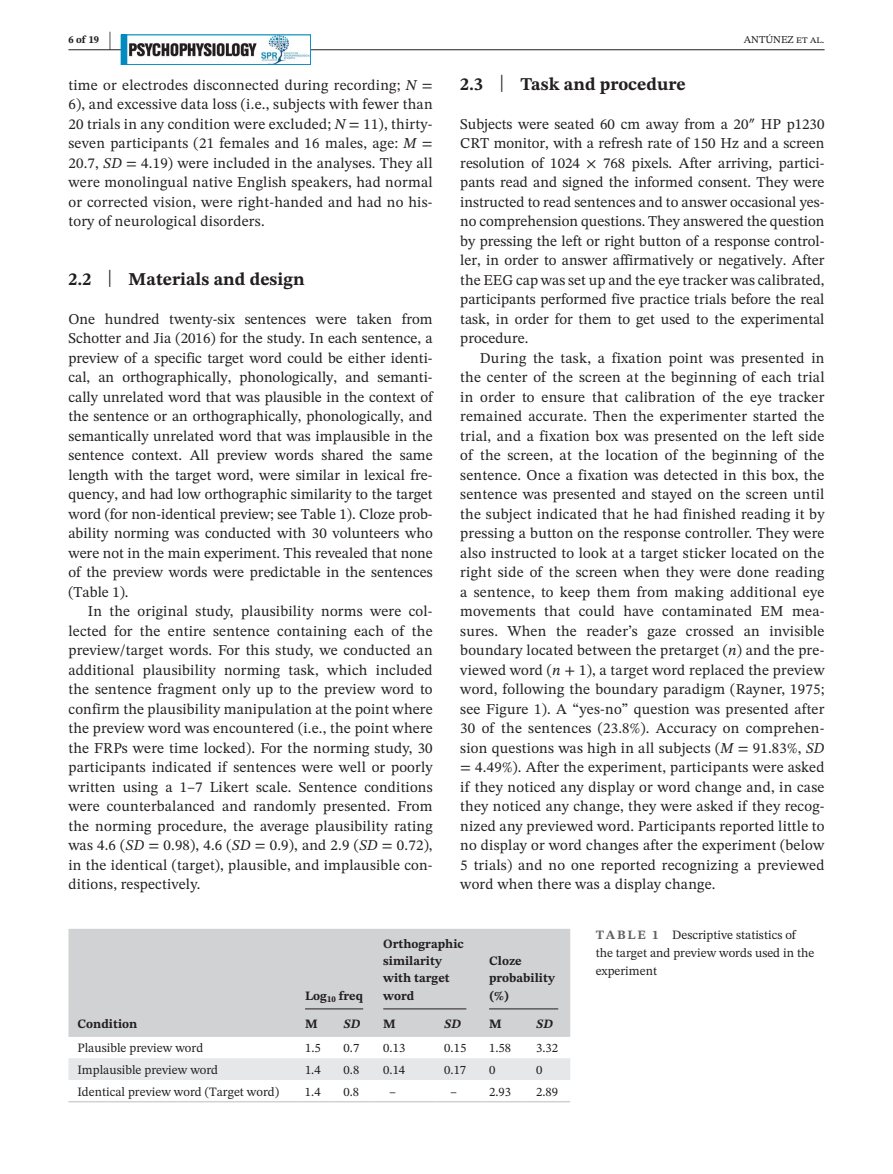
<style>
.page{position:relative;width:893px;height:1174px;background:#fff}
.page>*{position:absolute;margin:0;border:0;box-sizing:border-box;transform-origin:0 0}
.t1{font:700 18px "STIX Two Text";color:#231f20}
.t2{font:15px/19.5px "STIX Two Text";letter-spacing:.01em;color:#231f20;text-align:justify}
.t3{font:12.75px/18px "STIX Two Text";color:#231f20}
.t4{font:700 12.75px/17.2px "STIX Two Text";color:#231f20}
.t5{font:italic 700 12.75px "STIX Two Text";color:#231f20}
.t6{font:10.5px "STIX Two Text";color:#231f20}
.t7{font:700 10.5px "STIX Two Text";color:#231f20}
.s1{font-size:21px}
.s2{font-style:italic}
.s3{font-weight:400;font-size:23.7px}
.s4{font-weight:700;color:#636366}
</style>
<div class="page">
<hr style="left:68px;top:49px;width:756px;height:1px;background:#231f20">
<img style="left:123px;top:37px;width:186px;height:26px">
<div style="left:121px;top:35px;width:190px;height:30px;border:1px solid #028bc1"></div>
<div style="left:68px;top:929px;width:502px;height:108px;background:#d1d2d4"></div>
<div style="left:68px;top:1058px;width:502px;height:22px;background:#e6e7e9"></div>
<hr style="left:68px;top:1101px;width:228px;height:1px;background:#d1d2d4">
<hr style="left:296px;top:1101px;width:39px;height:1px;background:#d1d2d4">
<hr style="left:335px;top:1101px;width:39px;height:1px;background:#d1d2d4">
<hr style="left:374px;top:1101px;width:61px;height:1px;background:#d1d2d4">
<hr style="left:435px;top:1101px;width:45px;height:1px;background:#d1d2d4">
<hr style="left:480px;top:1101px;width:47px;height:1px;background:#d1d2d4">
<hr style="left:527px;top:1101px;width:43px;height:1px;background:#d1d2d4">
<hr style="left:305px;top:1008px;width:58px;height:1px;background:#231f20">
<hr style="left:383px;top:1008px;width:83px;height:1px;background:#231f20">
<hr style="left:489px;top:1008px;width:69px;height:1px;background:#231f20">
<p class="t7" style="left:68px;top:32px;width:44px">6 of 19 <span class="s1">|</span></p>
<p class="t6" style="left:744px;top:32px;width:82px">ANTÚNEZ et al.</p>
<p class="t2" style="left:68px;top:75px;width:366px">time or electrodes disconnected during recording; <span class="s2">N</span> = 6), and excessive data loss (i.e., subjects with fewer than 20 trials in any condition were excluded; <span class="s2">N</span> = 11), thirty&shy;seven participants (21 females and 16 males, age: <span class="s2">M</span> = 20.7, <span class="s2">SD</span> = 4.19) were included in the analyses. They all were monolingual native English speakers, had normal or corrected vision, were right-handed and had no his&shy;tory of neurological disorders.</p>
<p class="t1" style="left:460px;top:71px;width:227px">2.3 <span class="s3">|</span> Task and procedure</p>
<p class="t2" style="left:460px;top:114px;width:366px">Subjects were seated 60 cm away from a 20″ HP p1230<br>CRT monitor, with a refresh rate of 150 Hz and a screen resolution of 1024 × 768 pixels. After arriving, partici&shy;pants read and signed the informed consent. They were instructed to read sentences and to answer occasional yes&shy;no comprehension questions. They answered the question by pressing the left or right button of a response control&shy;ler, in order to answer affirmatively or negatively. After the EEG cap was set up and the eye tracker was calibrated, participants performed five practice trials before the real task, in order for them to get used to the experimental procedure.</p>
<p class="t2" style="left:460px;top:348px;width:366px;text-indent:20px">During the task, a fixation point was presented in the center of the screen at the beginning of each trial in order to ensure that calibration of the eye tracker remained accurate. Then the experimenter started the trial, and a fixation box was presented on the left side of the screen, at the location of the beginning of the sentence. Once a fixation was detected in this box, the sentence was presented and stayed on the screen until the subject indicated that he had finished reading it by pressing a button on the response controller. They were also instructed to look at a target sticker located on the right side of the screen when they were done reading a sentence, to keep them from making additional eye movements that could have contaminated EM mea&shy;sures. When the reader’s gaze crossed an invisible boundary located between the pretarget (<span class="s2">n</span>) and the pre&shy;viewed word (<span class="s2">n</span> + 1), a target word replaced the preview word, following the boundary paradigm (Rayner, 1975; see Figure 1). A “yes-no” question was presented after 30 of the sentences (23.8%). Accuracy on comprehen&shy;sion questions was high in all subjects (<span class="s2">M</span> = 91.83%, <span class="s2">SD </span>= 4.49%). After the experiment, participants were asked if they noticed any display or word change and, in case they noticed any change, they were asked if they recog&shy;nized any previewed word. Participants reported little to no display or word changes after the experiment (below 5 trials) and no one reported recognizing a previewed word when there was a display change.</p>
<p class="t1" style="left:68px;top:266px;width:238px">2.2 <span class="s3">|</span> Materials and design</p>
<p class="t2" style="left:68px;top:309px;width:366px">One hundred twenty-six sentences were taken from Schotter and Jia (2016) for the study. In each sentence, a preview of a specific target word could be either identi&shy;cal, an orthographically, phonologically, and semanti&shy;cally unrelated word that was plausible in the context of the sentence or an orthographically, phonologically, and semantically unrelated word that was implausible in the sentence context. All preview words shared the same length with the target word, were similar in lexical fre&shy;quency, and had low orthographic similarity to the target word (for non-identical preview; see Table 1). Cloze prob&shy;ability norming was conducted with 30 volunteers who were not in the main experiment. This revealed that none of the preview words were predictable in the sentences (Table 1).</p>
<p class="t2" style="left:68px;top:601px;width:366px;text-indent:20px">In the original study, plausibility norms were col&shy;lected for the entire sentence containing each of the preview/target words. For this study, we conducted an additional plausibility norming task, which included the sentence fragment only up to the preview word to confirm the plausibility manipulation at the point where the preview word was encountered (i.e., the point where the FRPs were time locked). For the norming study, 30 participants indicated if sentences were well or poorly written using a 1–7 Likert scale. Sentence conditions were counterbalanced and randomly presented. From the norming procedure, the average plausibility rating was 4.6 (<span class="s2">SD</span> = 0.98), 4.6 (<span class="s2">SD</span> = 0.9), and 2.9 (<span class="s2">SD</span> = 0.72), in the identical (target), plausible, and implausible con&shy;ditions, respectively.</p>
<p class="t4" style="left:77px;top:1015px;width:61px">Condition</p>
<p class="t4" style="left:305px;top:987px;width:60px">Log<sub>10</sub> freq</p>
<p class="t4" style="left:383px;top:935px;width:82px">Orthographic similarity with target word</p>
<p class="t4" style="left:489px;top:952px;width:67px">Cloze probability (%)</p>
<p class="t4" style="left:305px;top:1015px;width:14px">M</p>
<p class="t5" style="left:344px;top:1014px;width:18px">SD</p>
<p class="t4" style="left:383px;top:1015px;width:14px">M</p>
<p class="t5" style="left:444px;top:1014px;width:18px">SD</p>
<p class="t4" style="left:489px;top:1015px;width:14px">M</p>
<p class="t5" style="left:536px;top:1014px;width:18px">SD</p>
<p class="t3" style="left:77px;top:1039px;width:127px">Plausible preview word</p>
<p class="t3" style="left:305px;top:1039px;width:17px">1.5</p>
<p class="t3" style="left:344px;top:1039px;width:17px">0.7</p>
<p class="t3" style="left:383px;top:1039px;width:24px">0.13</p>
<p class="t3" style="left:444px;top:1039px;width:24px">0.15</p>
<p class="t3" style="left:489px;top:1039px;width:24px">1.58</p>
<p class="t3" style="left:536px;top:1039px;width:24px">3.32</p>
<p class="t3" style="left:77px;top:1060px;width:142px">Implausible preview word</p>
<p class="t3" style="left:305px;top:1060px;width:17px">1.4</p>
<p class="t3" style="left:344px;top:1060px;width:17px">0.8</p>
<p class="t3" style="left:383px;top:1060px;width:24px">0.14</p>
<p class="t3" style="left:444px;top:1060px;width:24px">0.17</p>
<p class="t3" style="left:489px;top:1060px;width:8px">0</p>
<p class="t3" style="left:536px;top:1060px;width:8px">0</p>
<p class="t3" style="left:77px;top:1082px;width:203px">Identical preview word (Target word)</p>
<p class="t3" style="left:305px;top:1082px;width:17px">1.4</p>
<p class="t3" style="left:344px;top:1082px;width:17px">0.8</p>
<p class="t3" style="left:389px;top:1082px;width:8px">–</p>
<p class="t3" style="left:450px;top:1082px;width:8px">–</p>
<p class="t3" style="left:489px;top:1082px;width:24px">2.93</p>
<p class="t3" style="left:536px;top:1082px;width:24px">2.89</p>
<p class="t3" style="left:596px;top:925px;width:220px"><span class="s4">TABLE 1</span> Descriptive statistics of the target and preview words used in the experiment</p>
</div>
